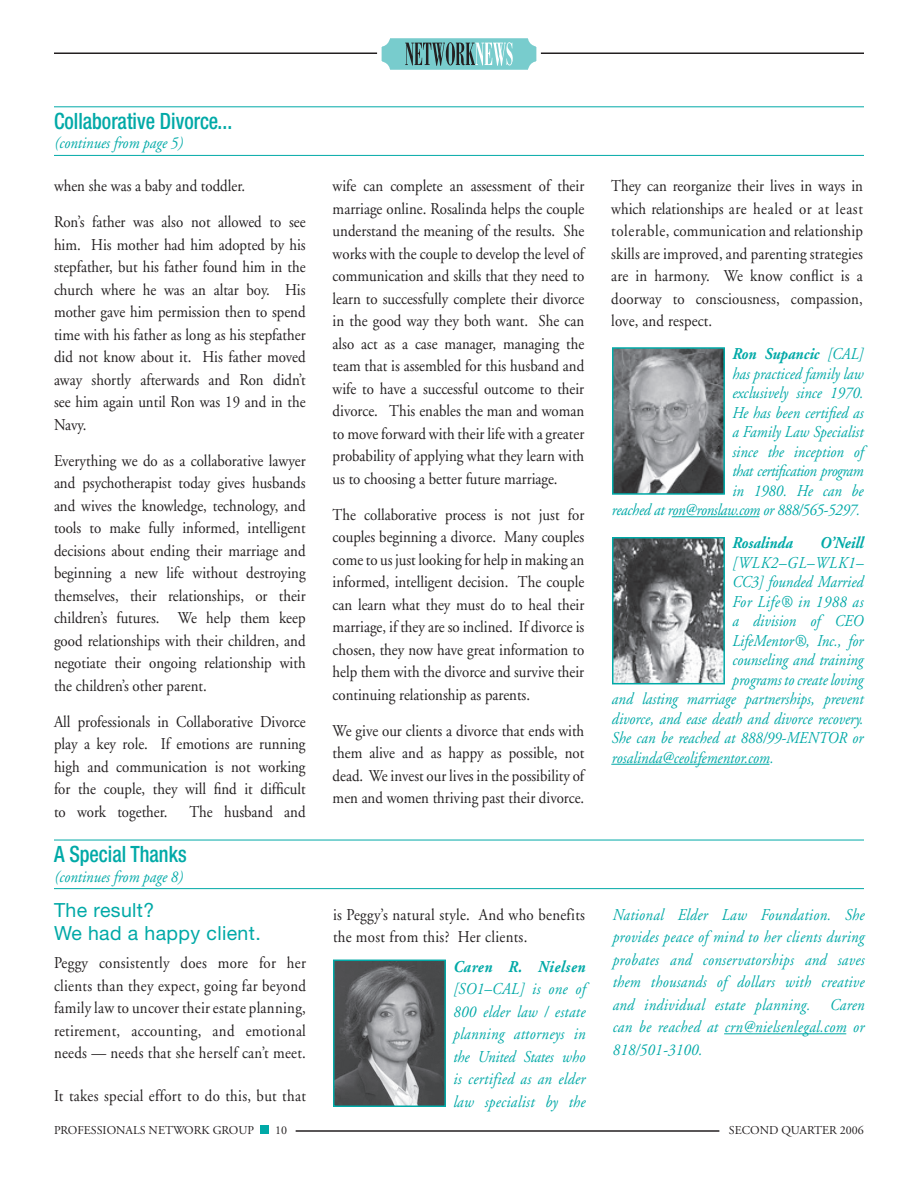
<style>
.page{position:relative;width:918px;height:1188px;background:#fff}
.page>*{position:absolute;margin:0;border:0;box-sizing:border-box;transform-origin:0 0}
.t1{font:500 condensed 22.5px "Helvetica Neue";color:#00a9a7;scale:.9 1}
.t2{font:19.5px/22.5px "Helvetica Neue";letter-spacing:.02em;color:#00a9a7}
.t3{font:16.5px/22.5px "Adobe Garamond";color:#231f20;text-align:justify;scale:.9 1}
.t4{font:italic 16.5px/22.5px "Adobe Garamond";color:#00a9a7;text-align:justify;scale:.9 1}
.t5{font:16.5px/22.5px "Adobe Garamond";letter-spacing:.02em;color:#231f20;scale:.9 1}
.t6{font:italic 700 16.5px "Adobe Garamond";color:#00a9a7;scale:.9 1}
.t7{font:italic 16.5px "Adobe Garamond";letter-spacing:.03em;color:#00a9a7;scale:.9 1}
.t8{font:italic 16.5px "Adobe Garamond";letter-spacing:.05em;color:#00a9a7;scale:.9 1}
.t9{font:italic 700 16.5px "Adobe Garamond";letter-spacing:.04em;color:#00a9a7;scale:.9 1}
.t10{font:12px "Adobe Garamond";color:#231f20}
.s1{font-weight:700}
</style>
<div class="page">
<div style="left:260px;top:1125px;width:9px;height:9px;background:#00a9a7"></div>
<hr style="left:296px;top:1130px;width:423px;height:2px;background:#231f20">
<hr style="left:54px;top:52px;width:810px;height:2px;background:#231f20">
<div style="left:379px;top:36px;width:160px;height:36px;background:#78cccd;border-radius:9px"></div>
<svg style="left:405px;top:42px;width:108px;height:24px"></svg>
<div style="left:377px;top:34px;width:164px;height:40px;border:4px solid #fff;border-radius:9px"></div>
<hr style="left:54px;top:106px;width:810px;height:1px;background:#00a9a7">
<hr style="left:54px;top:155px;width:810px;height:1px;background:#00a9a7">
<hr style="left:672px;top:516px;width:87px;height:1px;background:#00a9a7">
<hr style="left:611px;top:764px;width:158px;height:1px;background:#00a9a7">
<img style="left:615px;top:350px;width:107px;height:142px">
<div style="left:612px;top:347px;width:113px;height:148px;border:2px solid #00a9a7"></div>
<img style="left:615px;top:540px;width:107px;height:141px">
<div style="left:612px;top:537px;width:113px;height:147px;border:2px solid #00a9a7"></div>
<hr style="left:54px;top:840px;width:810px;height:1px;background:#00a9a7">
<hr style="left:54px;top:888px;width:810px;height:1px;background:#00a9a7">
<hr style="left:724px;top:1033px;width:122px;height:1px;background:#00a9a7">
<img style="left:336px;top:963px;width:107px;height:141px">
<div style="left:333px;top:960px;width:113px;height:147px;border:2px solid #00a9a7"></div>
<h1 class="t1" style="left:54px;top:107px;width:199px">Collaborative Divorce...</h1>
<p class="t4" style="left:54px;top:132px;width:144px">(continues from page 5)</p>
<p class="t3" style="left:54px;top:168px;width:281px;line-height:36px">when she was a baby and toddler.<br>Ron’s father was also not allowed to see</p>
<p class="t3" style="left:54px;top:234px;width:281px">him. His mother had him adopted by his stepfather, but his father found him in the church where he was an altar boy. His mother gave him permission then to spend time with his father as long as his stepfather did not know about it. His father moved away shortly afterwards and Ron didn’t see him again until Ron was 19 and in the Navy.</p>
<p class="t3" style="left:54px;top:450px;width:281px">Everything we do as a collaborative lawyer and psychotherapist today gives husbands and wives the knowledge, technology, and tools to make fully informed, intelligent decisions about ending their marriage and beginning a new life without destroying themselves, their relationships, or their children’s futures. We help them keep good relationships with their children, and negotiate their ongoing relationship with the children’s other parent.</p>
<p class="t3" style="left:54px;top:711px;width:281px">All professionals in Collaborative Divorce play a key role. If emotions are running high and communication is not working for the couple, they will find it difficult to work together.</p>
<p class="t3" style="left:190px;top:801px;width:131px">The husband and</p>
<h1 class="t1" style="left:54px;top:841px;width:149px">A Special Thanks</h1>
<p class="t4" style="left:54px;top:866px;width:144px">(continues from page 8)</p>
<p class="t2" style="left:54px;top:899px;width:208px">The result?<br>We had a happy client.</p>
<p class="t3" style="left:54px;top:952px;width:282px">Peggy consistently does more for her clients than they expect, going far beyond family law to uncover their estate planning, retirement, accounting, and emotional needs — needs that she herself can’t meet.</p>
<p class="t5" style="left:54px;top:1085px;width:281px">It takes special effort to do this, but that</p>
<p class="t3" style="left:333px;top:175px;width:281px">wife can complete an assessment of their marriage online. Rosalinda helps the couple understand the meaning of the results. She works with the couple to develop the level of communication and skills that they need to learn to successfully complete their divorce in the good way they both want. She can also act as a case manager, managing the team that is assembled for this husband and wife to have a successful outcome to their divorce. This enables the man and woman to move forward with their life with a greater probability of applying what they learn with us to choosing a better future marriage.</p>
<p class="t3" style="left:333px;top:504px;width:281px">The collaborative process is not just for couples beginning a divorce. Many couples come to us just looking for help in making an informed, intelligent decision. The couple can learn what they must do to heal their marriage, if they are so inclined. If divorce is chosen, they now have great information to help them with the divorce and survive their continuing relationship as parents.</p>
<p class="t3" style="left:333px;top:720px;width:281px">We give our clients a divorce that ends with them alive and as happy as possible, not dead. We invest our lives in the possibility of men and women thriving past their divorce.</p>
<p class="t3" style="left:611px;top:175px;width:281px">They can reorganize their lives in ways in which relationships are healed or at least tolerable, communication and relationship skills are improved, and parenting strategies are in harmony. We know conflict is a doorway to consciousness, compassion, love, and respect.</p>
<p class="t4" style="left:611px;top:345px;width:281px;line-height:19.5px;text-align:right"><span class="s1">Ron Supancic</span> [CAL]<br>has practiced family law<br>exclusively since 1970.<br>He has been certified as<br>a Family Law Specialist<br>since the inception of<br>that certification program<br>in 1980. He can be<br>reached at ron@ronslaw.com or 888/565-5297.</p>
<p class="t6" style="left:732px;top:534px;width:69px">Rosalinda</p>
<p class="t6" style="left:820px;top:534px;width:50px">O’Neill</p>
<p class="t8" style="left:732px;top:554px;width:147px">[WLK2–GL–WLK1–</p>
<p class="t4" style="left:732px;top:571px;width:147px">CC3] founded Married</p>
<p class="t7" style="left:732px;top:593px;width:147px">For Life® in 1988 as</p>
<p class="t4" style="left:732px;top:610px;width:147px">a division of CEO</p>
<p class="t4" style="left:732px;top:630px;width:147px">LifeMentor®, Inc., for</p>
<p class="t4" style="left:732px;top:649px;width:147px">counseling and training</p>
<p class="t4" style="left:732px;top:669px;width:147px">programs to create loving</p>
<p class="t4" style="left:611px;top:688px;width:281px">and lasting marriage partnerships, prevent</p>
<p class="t4" style="left:611px;top:708px;width:281px">divorce, and ease death and divorce recovery.</p>
<p class="t4" style="left:611px;top:727px;width:281px">She can be reached at 888/99-MENTOR or</p>
<p class="t4" style="left:611px;top:747px;width:181px">rosalinda@ceolifementor.com.</p>
<p class="t5" style="left:333px;top:904px;width:281px">is Peggy’s natural style. And who benefits the most from this? Her clients.</p>
<p class="t9" style="left:453px;top:957px;width:148px">Caren R. Nielsen</p>
<p class="t4" style="left:453px;top:978px;width:149px">[SO1–CAL] is one of 800 elder law / estate planning attorneys in the United States who is certified as an elder law specialist by the</p>
<p class="t4" style="left:612px;top:904px;width:282px">National Elder Law Foundation. She provides peace of mind to her clients during probates and conservatorships and saves them thousands of dollars with creative and individual estate planning. Caren can be reached at crn@nielsenlegal.com or 818/501-3100.</p>
<p class="t10" style="left:54px;top:1124px;width:202px">PROFESSIONALS NETWORK GROUP</p>
<p class="t10" style="left:275px;top:1124px;width:13px">10</p>
<p class="t10" style="left:729px;top:1124px;width:137px">SECOND QUARTER 2006</p>
</div>
